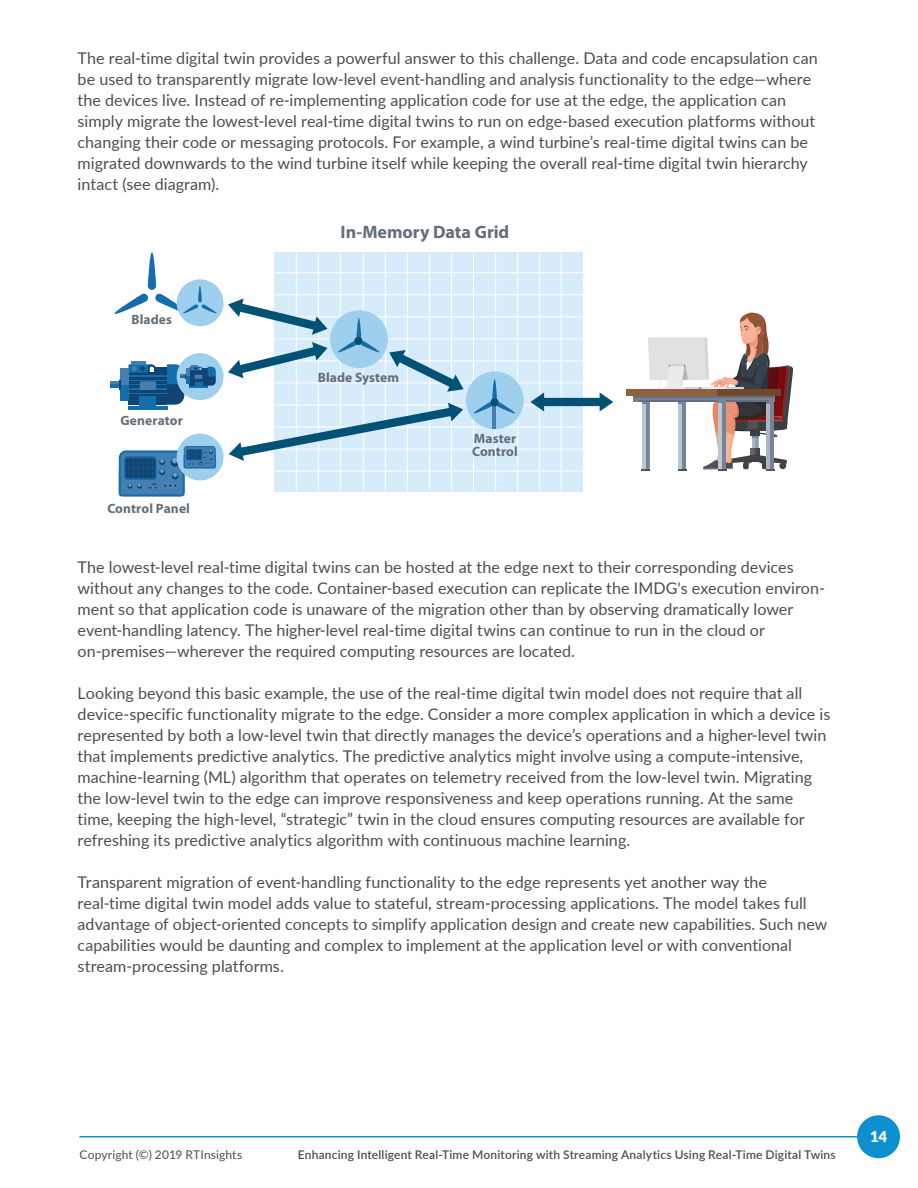
<style>
.page{position:relative;width:918px;height:1188px;background:#fff}
.page>*{position:absolute;margin:0;border:0;box-sizing:border-box;transform-origin:0 0}
.t1{font:700 18px "Myriad Pro";color:#626e7a}
.t2{font:16.2px/21px "Lato";color:#4d4d4f}
.t3{font:900 15px "Lato";color:#fff}
.t4{font:700 13.5px/13.5px "Myriad Pro";letter-spacing:.01em;color:#626e7a}
.t5{font:600 12px "Lato";letter-spacing:.015em;color:#4d4d4f}
.t6{font:12px "Lato";letter-spacing:.01em;color:#4d4d4f}
</style>
<div class="page">
<hr style="left:80px;top:1136px;width:785px;height:2px;background:#0e90cf">
<div style="left:857px;top:1115px;width:43px;height:43px;background:#0e90cf;border-radius:50%"></div>
<div style="left:274px;top:252px;width:308px;height:240px;background:#d6ecfa"></div>
<hr style="left:363px;top:252px;width:1px;height:240px;background:#fff">
<hr style="left:385px;top:252px;width:1px;height:240px;background:#fff">
<hr style="left:407px;top:252px;width:1px;height:240px;background:#fff">
<hr style="left:296px;top:252px;width:1px;height:240px;background:#fff">
<hr style="left:318px;top:252px;width:1px;height:240px;background:#fff">
<hr style="left:340px;top:252px;width:1px;height:240px;background:#fff">
<hr style="left:429px;top:252px;width:1px;height:240px;background:#fff">
<hr style="left:451px;top:252px;width:1px;height:240px;background:#fff">
<hr style="left:473px;top:252px;width:1px;height:240px;background:#fff">
<hr style="left:495px;top:252px;width:1px;height:240px;background:#fff">
<hr style="left:517px;top:252px;width:1px;height:240px;background:#fff">
<hr style="left:539px;top:252px;width:1px;height:240px;background:#fff">
<hr style="left:561px;top:252px;width:1px;height:240px;background:#fff">
<hr style="left:263px;top:471px;width:321px;height:1px;background:#fff">
<hr style="left:263px;top:449px;width:321px;height:1px;background:#fff">
<hr style="left:263px;top:427px;width:321px;height:1px;background:#fff">
<hr style="left:263px;top:405px;width:321px;height:1px;background:#fff">
<hr style="left:263px;top:382px;width:321px;height:1px;background:#fff">
<hr style="left:263px;top:360px;width:321px;height:1px;background:#fff">
<hr style="left:263px;top:338px;width:321px;height:1px;background:#fff">
<hr style="left:263px;top:316px;width:320px;height:1px;background:#fff">
<hr style="left:263px;top:294px;width:321px;height:1px;background:#fff">
<hr style="left:263px;top:272px;width:321px;height:1px;background:#fff">
<svg style="left:530px;top:392px;width:83px;height:20px"></svg>
<svg style="left:229px;top:403px;width:234px;height:58px"></svg>
<svg style="left:228px;top:342px;width:100px;height:36px"></svg>
<svg style="left:228px;top:298px;width:100px;height:37px"></svg>
<svg style="left:389px;top:350px;width:75px;height:42px"></svg>
<svg style="left:633px;top:397px;width:9px;height:4px"></svg>
<hr style="left:639px;top:400px;width:79px;height:1px;background:#798395">
<hr style="left:633px;top:396px;width:141px;height:1px;background:#798395">
<svg style="left:642px;top:313px;width:151px;height:158px"></svg>
<div style="left:626px;top:389px;width:91px;height:7px;background:#916040"></div>
<div style="left:717px;top:389px;width:64px;height:7px;background:#70482e"></div>
<svg style="left:114px;top:293px;width:34px;height:21px"></svg>
<svg style="left:148px;top:252px;width:8px;height:38px"></svg>
<div style="left:177px;top:279px;width:47px;height:47px;background:#9ecfed;border-radius:50%"></div>
<svg style="left:155px;top:293px;width:62px;height:23px"></svg>
<svg style="left:198px;top:286px;width:4px;height:16px"></svg>
<div style="left:177px;top:353px;width:47px;height:47px;background:#9ecfed;border-radius:50%"></div>
<svg style="left:111px;top:361px;width:105px;height:49px"></svg>
<div style="left:177px;top:434px;width:47px;height:47px;background:#9ecfed;border-radius:50%"></div>
<svg style="left:119px;top:446px;width:97px;height:50px"></svg>
<div style="left:330px;top:310px;width:58px;height:58px;background:#9ecfed;border-radius:50%"></div>
<svg style="left:338px;top:341px;width:42px;height:12px"></svg>
<svg style="left:357px;top:318px;width:4px;height:21px"></svg>
<div style="left:354px;top:337px;width:9px;height:8px;background:#035276;border-radius:50%"></div>
<div style="left:466px;top:371px;width:58px;height:58px;background:#9ecfed;border-radius:50%"></div>
<svg style="left:473px;top:402px;width:43px;height:13px"></svg>
<svg style="left:492px;top:379px;width:5px;height:21px"></svg>
<hr style="left:493px;top:404px;width:3px;height:25px;background:#447fb0">
<div style="left:490px;top:398px;width:9px;height:8px;background:#035276;border-radius:50%"></div>
<p class="t2" style="left:78px;top:47px;width:742px">The real-time digital twin provides a powerful answer to this challenge. Data and code encapsulation can be used to transparently migrate low-level event-handling and analysis functionality to the edge—where the devices live. Instead of re-implementing application code for use at the edge, the application can simply migrate the lowest-level real-time digital twins to run on edge-based execution platforms without changing their code or messaging protocols. For example, a wind turbine’s real-time digital twins can be migrated downwards to the wind turbine itself while keeping the overall real-time digital twin hierarchy intact (see diagram).</p>
<p class="t4" style="left:131px;top:312px;width:42px">Blades</p>
<p class="t4" style="left:120px;top:413px;width:64px">Generator</p>
<p class="t4" style="left:107px;top:501px;width:84px">Control Panel</p>
<p class="t1" style="left:341px;top:220px;width:170px">In-Memory Data Grid</p>
<p class="t4" style="left:318px;top:371px;width:83px">Blade System</p>
<p class="t4" style="left:472px;top:431px;width:47px">Master<br>Control</p>
<p class="t2" style="left:78px;top:556px;width:749px">The lowest-level real-time digital twins can be hosted at the edge next to their corresponding devices without any changes to the code. Container-based execution can replicate the IMDG's execution environ&shy;ment so that application code is unaware of the migration other than by observing dramatically lower event-handling latency. The higher-level real-time digital twins can continue to run in the cloud or on-premises—wherever the required computing resources are located.</p>
<p class="t2" style="left:78px;top:682px;width:754px">Looking beyond this basic example, the use of the real-time digital twin model does not require that all device-specific functionality migrate to the edge. Consider a more complex application in which a device is represented by both a low-level twin that directly manages the device’s operations and a higher-level twin that implements predictive analytics. The predictive analytics might involve using a compute-intensive, machine-learning (ML) algorithm that operates on telemetry received from the low-level twin. Migrating the low-level twin to the edge can improve responsiveness and keep operations running. At the same time, keeping the high-level, “strategic” twin in the cloud ensures computing resources are available for refreshing its predictive analytics algorithm with continuous machine learning.</p>
<p class="t2" style="left:78px;top:871px;width:751px">Transparent migration of event-handling functionality to the edge represents yet another way the real-time digital twin model adds value to stateful, stream-processing applications. The model takes full advantage of object-oriented concepts to simplify application design and create new capabilities. Such new capabilities would be daunting and complex to implement at the application level or with conventional stream-processing platforms.</p>
<p class="t6" style="left:80px;top:1146px;width:164px">Copyright (©) 2019 RTInsights</p>
<p class="t5" style="left:298px;top:1146px;width:539px">Enhancing Intelligent Real-Time Monitoring with Streaming Analytics Using Real-Time Digital Twins</p>
<p class="t3" style="left:870px;top:1125px;width:19px">14</p>
</div>
